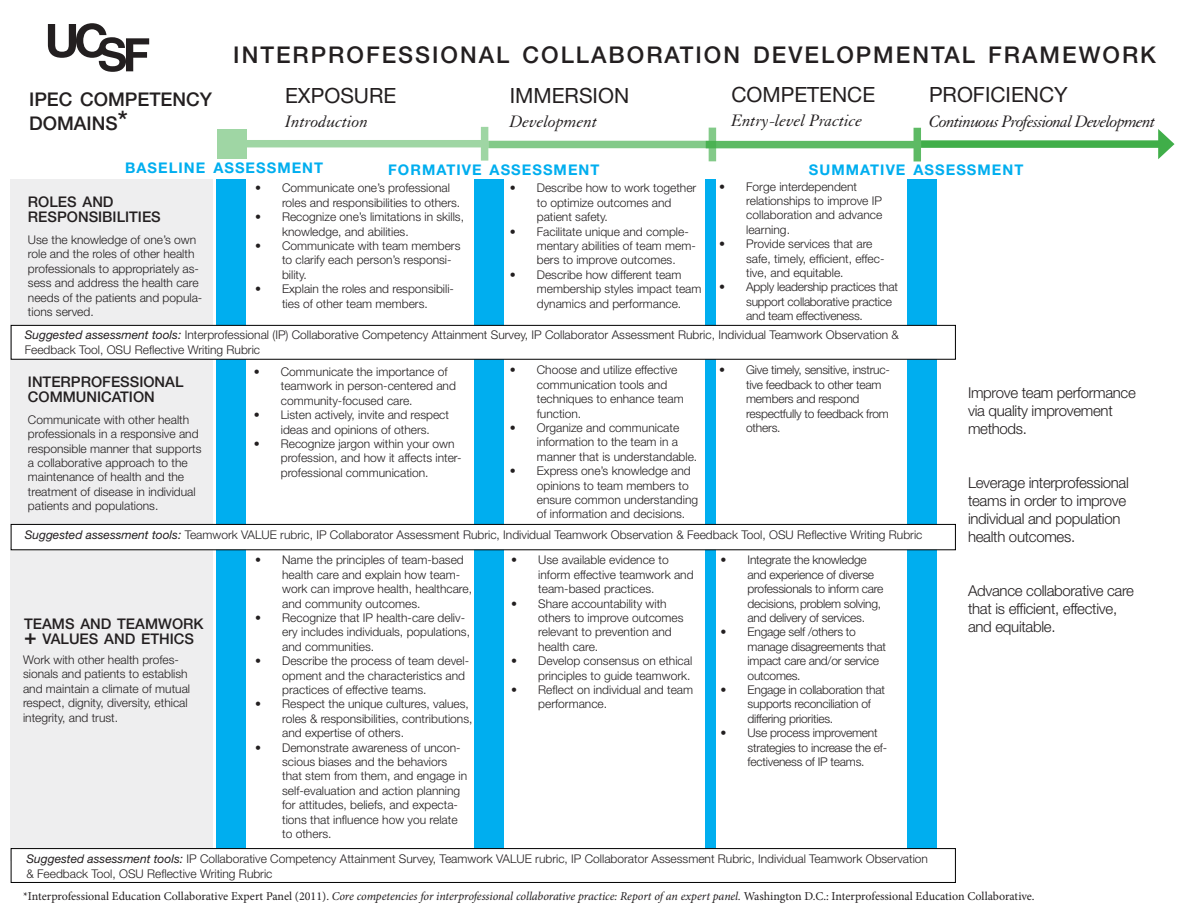
<style>
.page{position:relative;width:1188px;height:918px;background:#fff}
.page>*{position:absolute;margin:0;border:0;box-sizing:border-box;transform-origin:0 0}
.t1{font:500 23.1px "Helvetica Neue LT Std";letter-spacing:.085em;color:#231f20}
.t2{font:21px "Helvetica Neue LT Std";color:#231f20}
.t3{font:500 18.9px/24px "Helvetica Neue LT Std";color:#231f20}
.t4{font:italic 18px "Granjon LT Std";color:#231f20}
.t5{font:italic 18px "Granjon LT Std";letter-spacing:-.04em;color:#231f20}
.t6{font:300 15px/18px "Helvetica Neue LT Std";letter-spacing:-.02em;color:#231f20}
.t7{font:500 14.7px/15px "Helvetica Neue LT Std";color:#231f20}
.t8{font:700 14.7px "Helvetica Neue LT Std";letter-spacing:.07em;color:#00aeef}
.t9{font:300 12px/14.4px "Helvetica Neue LT Std";color:#231f20}
.t10{font:300 12px/14.4px "Helvetica Neue LT Std";letter-spacing:-.02em;color:#231f20}
.t11{font:12px "Minion Pro";letter-spacing:-.005em;color:#231f20}
.s1{font-size:27px}
.s2{font-weight:400;font-style:italic}
.s3{font-size:21px}
.s4{font-style:italic}
</style>
<div class="page">
<svg style="left:48px;top:23px;width:101px;height:49px"></svg>
<div style="left:232px;top:140px;width:253px;height:7px;background:#9fd6a4"></div>
<div style="left:217px;top:129px;width:30px;height:30px;background:#9fd6a4"></div>
<div style="left:481px;top:127px;width:7px;height:34px;background:#9fd6a4"></div>
<div style="left:488px;top:141px;width:224px;height:7px;background:#83ca89"></div>
<div style="left:709px;top:128px;width:7px;height:33px;background:#83ca89"></div>
<div style="left:706px;top:141px;width:211px;height:7px;background:#5dba64"></div>
<div style="left:914px;top:128px;width:7px;height:33px;background:#5dba64"></div>
<div style="left:921px;top:140px;width:243px;height:8px;background:#40ae49"></div>
<svg style="left:1158px;top:129px;width:16px;height:30px"></svg>
<div style="left:216px;top:179px;width:29px;height:680px;background:#00aeef"></div>
<div style="left:10px;top:179px;width:203px;height:682px;background:#eeeeef"></div>
<svg style="left:10px;top:527px;width:1px;height:20px"></svg>
<div style="left:474px;top:179px;width:29px;height:680px;background:#00aeef"></div>
<div style="left:907px;top:179px;width:29px;height:680px;background:#00aeef"></div>
<div style="left:706px;top:179px;width:10px;height:680px;background:#00aeef"></div>
<div style="left:11px;top:325px;width:945px;height:35px;background:#fff;border:1px solid #000"></div>
<div style="left:11px;top:524px;width:945px;height:26px;background:#fff;border:1px solid #000"></div>
<div style="left:11px;top:848px;width:945px;height:35px;background:#fff;border:1px solid #000"></div>
<h1 class="t1" style="left:233px;top:41px;width:924px">INTERPROFESSIONAL COLLABORATION DEVELOPMENTAL FRAMEWORK</h1>
<h3 class="t3" style="left:29px;top:87px;width:184px">IPEC COMPETENCY<br>DOMAINS<span class="s1">*</span></h3>
<h2 class="t2" style="left:285px;top:83px;width:113px">EXPOSURE</h2>
<h3 class="t4" style="left:285px;top:112px;width:85px">Introduction</h3>
<h2 class="t2" style="left:510px;top:83px;width:121px">IMMERSION</h2>
<h3 class="t4" style="left:510px;top:112px;width:89px">Development</h3>
<h2 class="t2" style="left:731px;top:82px;width:145px">COMPETENCE</h2>
<h3 class="t4" style="left:731px;top:111px;width:133px">Entry-level Practice</h3>
<h2 class="t2" style="left:929px;top:82px;width:140px">PROFICIENCY</h2>
<h3 class="t5" style="left:929px;top:112px;width:228px">Continuous Professional Development</h3>
<p class="t8" style="left:125px;top:159px;width:200px">BASELINE ASSESSMENT</p>
<p class="t8" style="left:388px;top:161px;width:213px">FORMATIVE ASSESSMENT</p>
<p class="t8" style="left:809px;top:161px;width:216px">SUMMATIVE ASSESSMENT</p>
<p class="t7" style="left:28px;top:195px;width:134px">ROLES AND<br>RESPONSIBILITIES</p>
<p class="t9" style="left:28px;top:232px;width:176px">Use the knowledge of one’s own role and the roles of other health professionals to appropriately as&shy;sess and address the health care needs of the patients and popula&shy;tions served.</p>
<p class="t9" style="left:282px;top:181px;width:180px;text-indent:-27px">• Communicate one’s professional roles and responsibilities to others.</p>
<p class="t9" style="left:282px;top:210px;width:183px;text-indent:-27px">• Recognize one’s limitations in skills, knowledge, and abilities.</p>
<p class="t9" style="left:282px;top:238px;width:180px;text-indent:-27px">• Communicate with team members to clarify each person’s responsi&shy;bility.</p>
<p class="t9" style="left:255px;top:282px;width:201px;text-align:center">• Explain the roles and responsibili&shy;ties of other team members.</p>
<p class="t9" style="left:537px;top:181px;width:161px;text-indent:-27px">• Describe how to work together to optimize outcomes and patient safety.</p>
<p class="t9" style="left:537px;top:224px;width:161px;text-indent:-27px">• Facilitate unique and comple&shy;mentary abilities of team mem&shy;bers to improve outcomes.</p>
<p class="t9" style="left:537px;top:267px;width:166px;text-indent:-27px">• Describe how different team membership styles impact team dynamics and performance.</p>
<p class="t9" style="left:746px;top:179px;width:138px;text-indent:-27px">• Forge interdependent relationships to improve IP collaboration and advance learning.</p>
<p class="t9" style="left:746px;top:236px;width:140px;text-indent:-27px">• Provide services that are safe, timely, efficient, effec&shy;tive, and equitable.</p>
<p class="t10" style="left:746px;top:280px;width:153px;text-indent:-27px">• Apply leadership practices that support collaborative practice and team effectiveness.</p>
<p class="t9" style="left:25px;top:328px;width:876px"><span class="s2">Suggested assessment tools:</span> Interprofessional (IP) Collaborative Competency Attainment Survey, IP Collaborator Assessment Rubric, Individual Teamwork Observation &amp;<br>Feedback Tool, OSU Reflective Writing Rubric</p>
<p class="t10" style="left:746px;top:363px;width:145px;text-indent:-27px">• Give timely, sensitive, instruc&shy;tive feedback to other team members and respond respectfully to feedback from others.</p>
<p class="t9" style="left:537px;top:363px;width:148px;text-indent:-27px">• Choose and utilize effective communication tools and techniques to enhance team function.</p>
<p class="t9" style="left:537px;top:420px;width:162px;text-indent:-27px">• Organize and communicate information to the team in a manner that is understandable.</p>
<p class="t9" style="left:537px;top:464px;width:163px;text-indent:-27px">• Express one’s knowledge and opinions to team members to ensure common understanding of information and decisions.</p>
<p class="t9" style="left:538px;top:553px;width:157px;text-indent:-27px">• Use available evidence to inform effective teamwork and team-based practices.</p>
<p class="t9" style="left:538px;top:596px;width:147px;text-indent:-27px">• Share accountability with others to improve outcomes relevant to prevention and health care.</p>
<p class="t9" style="left:511px;top:653px;width:183px;text-align:right">• Develop consensus on ethical principles to guide teamwork.</p>
<p class="t9" style="left:538px;top:682px;width:156px;text-indent:-27px">• Reflect on individual and team performance.</p>
<p class="t9" style="left:281px;top:364px;width:177px;text-indent:-27px">• Communicate the importance of teamwork in person-centered and community-focused care.</p>
<p class="t9" style="left:281px;top:408px;width:170px;text-indent:-27px">• Listen actively, invite and respect ideas and opinions of others.</p>
<p class="t9" style="left:281px;top:436px;width:182px;text-indent:-27px">• Recognize jargon within your own profession, and how it affects inter&shy;professional communication.</p>
<p class="t7" style="left:28px;top:374px;width:157px">INTERPROFESSIONAL<br>COMMUNICATION</p>
<p class="t9" style="left:28px;top:412px;width:175px">Communicate with other health professionals in a responsive and responsible manner that supports a collaborative approach to the maintenance of health and the treatment of disease in individual patients and populations.</p>
<p class="t9" style="left:25px;top:527px;width:899px"><span class="s2">Suggested assessment tools:</span> Teamwork VALUE rubric, IP Collaborator Assessment Rubric, Individual Teamwork Observation &amp; Feedback Tool, OSU Reflective Writing Rubric</p>
<p class="t10" style="left:748px;top:553px;width:137px;text-indent:-27px">• Integrate the knowledge and experience of diverse professionals to inform care decisions, problem solving, and delivery of services.</p>
<p class="t10" style="left:748px;top:625px;width:140px;text-indent:-27px">• Engage self /others to manage disagreements that impact care and/or service outcomes.</p>
<p class="t10" style="left:748px;top:682px;width:139px;text-indent:-27px">• Engage in collaboration that supports reconciliation of differing priorities.</p>
<p class="t10" style="left:748px;top:725px;width:141px;text-indent:-27px">• Use process improvement strategies to increase the ef&shy;fectiveness of IP teams.</p>
<p class="t9" style="left:282px;top:553px;width:191px;text-indent:-27px">• Name the principles of team-based health care and explain how team&shy;work can improve health, healthcare, and community outcomes.</p>
<p class="t9" style="left:282px;top:610px;width:189px;text-indent:-27px">• Recognize that IP health-care deliv&shy;ery includes individuals, populations, and communities.</p>
<p class="t9" style="left:282px;top:653px;width:188px;text-indent:-27px">• Describe the process of team devel&shy;opment and the characteristics and practices of effective teams.</p>
<p class="t9" style="left:282px;top:697px;width:192px;text-indent:-27px">• Respect the unique cultures, values, roles &amp; responsibilities, contributions, and expertise of others.</p>
<p class="t9" style="left:282px;top:740px;width:186px;text-indent:-27px">• Demonstrate awareness of uncon&shy;scious biases and the behaviors that stem from them, and engage in self-evaluation and action planning for attitudes, beliefs, and expecta&shy;tions that influence how you relate to others.</p>
<p class="t7" style="left:24px;top:616px;width:181px">TEAMS AND TEAMWORK <span class="s3">+</span> VALUES AND ETHICS</p>
<p class="t9" style="left:23px;top:652px;width:169px">Work with other health profes&shy;sionals and patients to establish and maintain a climate of mutual respect, dignity, diversity, ethical integrity, and trust.</p>
<p class="t9" style="left:26px;top:852px;width:903px"><span class="s2">Suggested assessment tools:</span> IP Collaborative Competency Attainment Survey, Teamwork VALUE rubric, IP Collaborator Assessment Rubric, Individual Teamwork Observation &amp; Feedback Tool, OSU Reflective Writing Rubric</p>
<p class="t6" style="left:968px;top:384px;width:169px">Improve team performance via quality improvement methods.</p>
<p class="t6" style="left:968px;top:474px;width:162px">Leverage interprofessional teams in order to improve individual and population health outcomes.</p>
<p class="t6" style="left:968px;top:582px;width:167px">Advance collaborative care that is efficient, effective, and equitable.</p>
<p class="t11" style="left:23px;top:888px;width:1013px">*Interprofessional Education Collaborative Expert Panel (2011). <span class="s4">Core competencies for interprofessional collaborative practice: Report of an expert panel.</span> Washington D.C.: Interprofessional Education Collaborative.</p>
</div>
